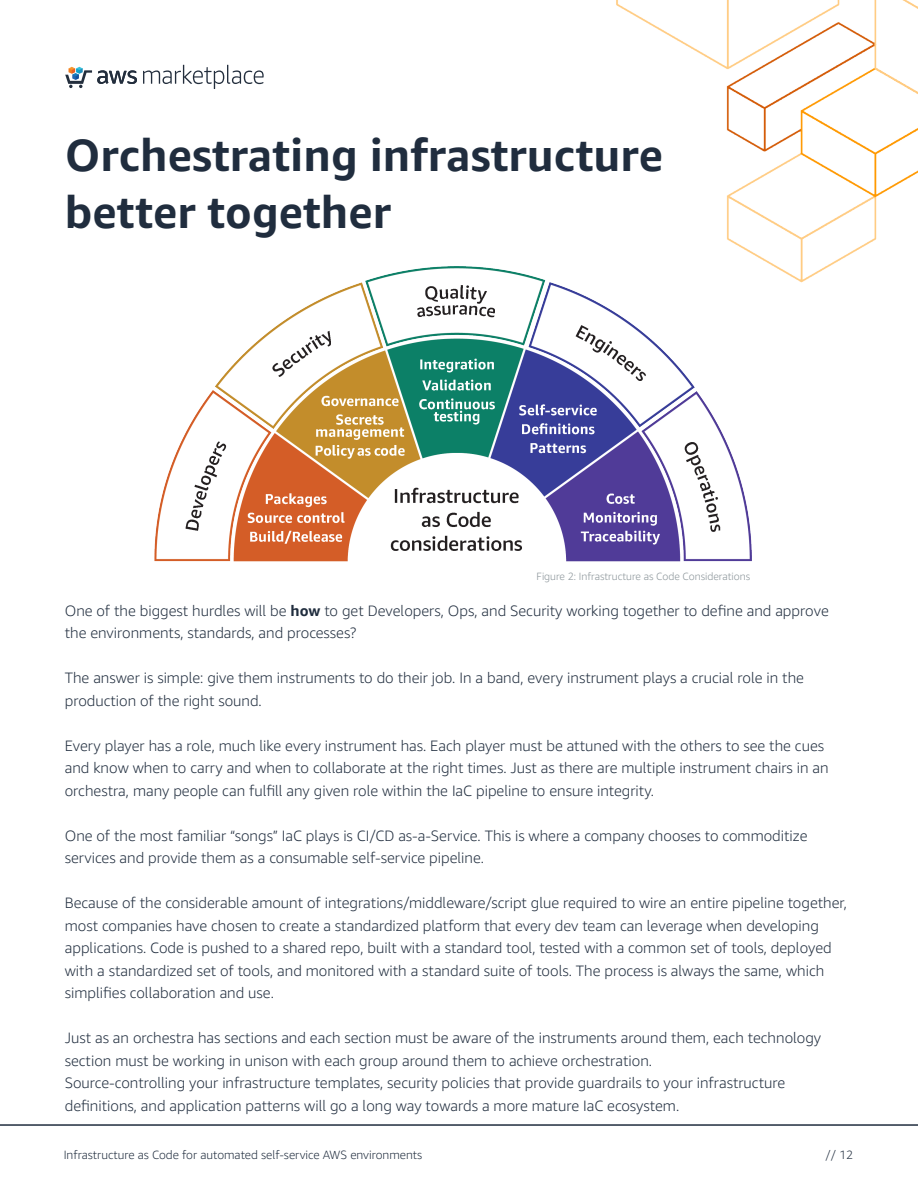
<style>
.page{position:relative;width:918px;height:1188px;background:#fff}
.page>*{position:absolute;margin:0;border:0;box-sizing:border-box;transform-origin:0 0}
.Heading_1{font:700 45px/57px "Amazon Ember";color:#202d3e}
.Body_text{font:300 15px/22.5px "Amazon Ember";color:#202d3e}
.t1{font:300 12px "Amazon Ember";color:#202d3e}
.Figure_Descriptions{font:300 10.5px "Amazon Ember";color:#889297}
.s1{font-weight:700}
</style>
<div class="page">
<svg style="left:143px;top:65px;width:121px;height:24px"></svg>
<svg style="left:65px;top:67px;width:72px;height:21px"></svg>
<hr style="left:0;top:1124px;width:918px;height:2px;background:#202d3e">
<img style="left:616px;top:0;width:302px;height:283px">
<img style="left:154px;top:266px;width:598px;height:296px">
<p class="Heading_1" style="left:65px;top:127px;width:600px">Orchestrating infrastructure better together</p>
<p class="Figure_Descriptions" style="left:537px;top:569px;width:215px">Figure 2: Infrastructure as Code Considerations</p>
<p class="Body_text" style="left:65px;top:599px;width:765px">One of the biggest hurdles will be <span class="s1">how</span> to get Developers, Ops, and Security working together to define and approve the environments, standards, and processes?</p>
<p class="Body_text" style="left:65px;top:667px;width:741px">The answer is simple: give them instruments to do their job. In a band, every instrument plays a crucial role in the production of the right sound.</p>
<p class="Body_text" style="left:65px;top:734px;width:765px">Every player has a role, much like every instrument has. Each player must be attuned with the others to see the cues and know when to carry and when to collaborate at the right times. Just as there are multiple instrument chairs in an orchestra, many people can fulfill any given role within the IaC pipeline to ensure integrity.</p>
<p class="Body_text" style="left:65px;top:824px;width:744px">One of the most familiar “songs” IaC plays is CI/CD as-a-Service. This is where a company chooses to commoditize services and provide them as a consumable self-service pipeline.</p>
<p class="Body_text" style="left:65px;top:892px;width:784px">Because of the considerable amount of integrations/middleware/script glue required to wire an entire pipeline together, most companies have chosen to create a standardized platform that every dev team can leverage when developing applications. Code is pushed to a shared repo, built with a standard tool, tested with a common set of tools, deployed with a standardized set of tools, and monitored with a standard suite of tools. The process is always the same, which simplifies collaboration and use.</p>
<p class="Body_text" style="left:65px;top:1027px;width:758px">Just as an orchestra has sections and each section must be aware of the instruments around them, each technology section must be working in unison with each group around them to achieve orchestration.</p>
<p class="Body_text" style="left:65px;top:1072px;width:722px">Source-controlling your infrastructure templates, security policies that provide guardrails to your infrastructure definitions, and application patterns will go a long way towards a more mature IaC ecosystem.</p>
<p class="t1" style="left:64px;top:1147px;width:360px">Infrastructure as Code for automated self-service AWS environments</p>
<p class="t1" style="left:826px;top:1147px;width:29px">// 12</p>
</div>
